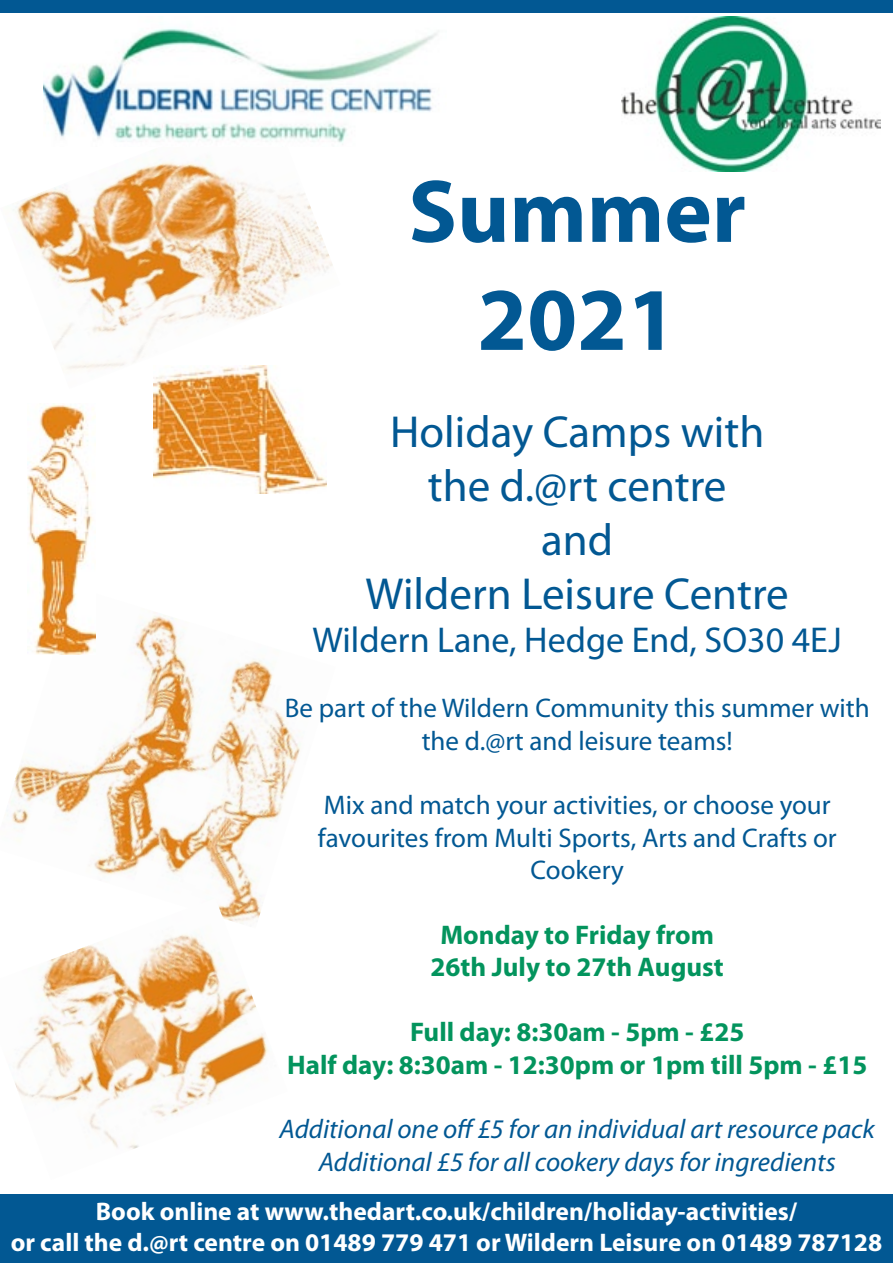
<style>
.page{position:relative;width:893px;height:1263px;background:#fff}
.page>*{position:absolute;margin:0;border:0;box-sizing:border-box;transform-origin:0 0}
.t1{font:700 90px/108px "Myriad Pro";color:#025893;text-align:center}
.t2{font:45px/54px "Myriad Pro";color:#025893;text-align:center}
.t3{font:36px "Myriad Pro";color:#025893}
.t4{font:27px/32.4px "Myriad Pro";color:#025893;text-align:center}
.t5{font:700 27px/32.4px "Myriad Pro";color:#03945d;text-align:center}
.t6{font:italic 27px/32.4px "Myriad Pro";color:#025893;text-align:center}
.t7{font:700 25.5px/30.6px "Myriad Pro";color:#fff;text-align:center}
</style>
<div class="page">
<img style="left:13px;top:162px;width:320px;height:208px">
<img style="left:11px;top:612px;width:289px;height:286px">
<div style="left:0;top:0;width:893px;height:12px;background:#025893"></div>
<img style="left:622px;top:17px;width:258px;height:155px">
<img style="left:43px;top:28px;width:394px;height:115px">
<div style="left:0;top:1195px;width:893px;height:68px;background:#025893"></div>
<img style="left:15px;top:898px;width:253px;height:251px">
<img style="left:28px;top:404px;width:67px;height:251px">
<img style="left:153px;top:366px;width:173px;height:127px">
<h1 class="t1" style="left:408px;top:155px;width:339px">Summer<br>2021</h1>
<h2 class="t2" style="left:366px;top:404px;width:425px">Holiday Camps with the d.@rt centre<br>and<br>Wildern Leisure Centre</h2>
<h3 class="t3" style="left:313px;top:618px;width:531px">Wildern Lane, Hedge End, SO30 4EJ</h3>
<p class="t4" style="left:285px;top:691px;width:587px">Be part of the Wildern Community this summer with the d.@rt and leisure teams!</p>
<p class="t4" style="left:318px;top:789px;width:520px">Mix and match your activities, or choose your favourites from Multi Sports, Arts and Crafts or<br>Cookery</p>
<p class="t5" style="left:431px;top:918px;width:295px">Monday to Friday from<br>26th July to 27th August</p>
<p class="t5" style="left:287px;top:1015px;width:582px">Full day: 8:30am - 5pm - £25<br>Half day: 8:30am - 12:30pm or 1pm till 5pm - £15</p>
<p class="t6" style="left:280px;top:1113px;width:597px">Additional one off £5 for an individual art resource pack<br>Additional £5 for all cookery days for ingredients</p>
<p class="t7" style="left:11px;top:1195px;width:873px">Book online at www.thedart.co.uk/children/holiday-activities/<br>or call the d.@rt centre on 01489 779 471 or Wildern Leisure on 01489 787128</p>
</div>
